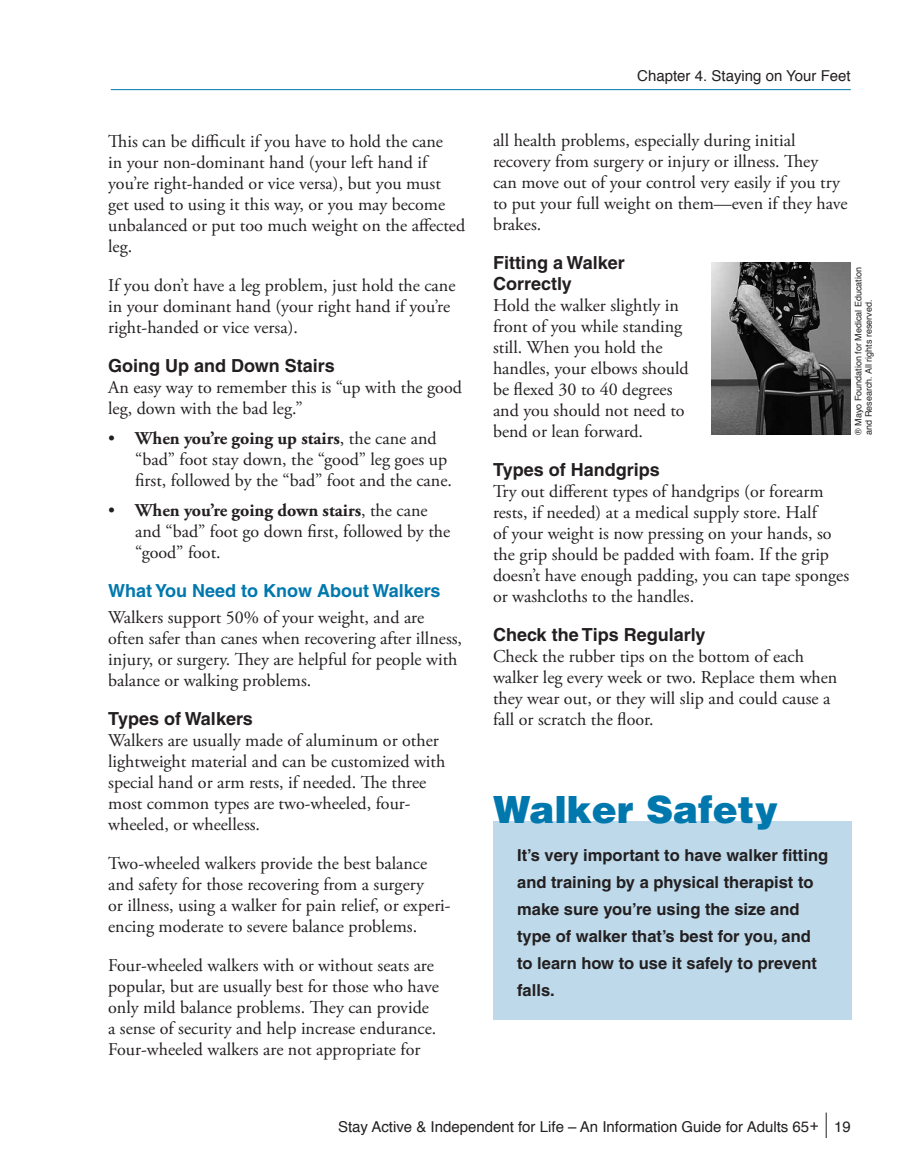
<style>
.page{position:relative;width:905px;height:1175px;background:#fff}
.page>*{position:absolute;margin:0;border:0;box-sizing:border-box;transform-origin:0 0}
.t1{font:900 37.5px "Helvetica LT";color:#0078ae}
.Body_text{font:18px/21px "Adobe Garamond Pro";color:#231f20}
.Bullet{font:18px/21px "Adobe Garamond Pro";color:#231f20}
.Subhead{font:700 18px/21px "Helvetica LT";color:#231f20}
.Subhead-PMS{font:700 18px "Helvetica LT";color:#0078ae}
.sidebar_text{font:700 16.5px/27px "Helvetica LT";color:#231f20}
.t2{font:15px "Helvetica";color:#231f20}
.t3{font:9px/10.5px "Helvetica";color:#231f20}
.s1{font-weight:700}
</style>
<div class="page">
<svg style="left:826px;top:1112px;width:1px;height:26px"></svg>
<hr style="left:111px;top:89px;width:740px;height:1px;background:#0078ae">
<div style="left:493px;top:821px;width:358px;height:198px;background:#bdd9ea"></div>
<img style="left:711px;top:263px;width:139px;height:171px">
<p class="Body_text" style="left:108px;top:132px;width:358px">This can be difficult if you have to hold the cane<br>in your non-dominant hand (your left hand if you’re right-handed or vice versa), but you must get used to using it this way, or you may become unbalanced or put too much weight on the affected leg.</p>
<p class="Body_text" style="left:108px;top:276px;width:349px">If you don’t have a leg problem, just hold the cane in your dominant hand (your right hand if you’re right-handed or vice versa).</p>
<p class="Subhead" style="left:108px;top:355px;width:228px">Going Up and Down Stairs</p>
<p class="Body_text" style="left:108px;top:378px;width:355px">An easy way to remember this is “up with the good leg, down with the bad leg.”</p>
<p class="Bullet" style="left:135px;top:429px;width:318px;text-indent:-27px">• <span class="s1">When you’re going up stairs</span>, the cane and “bad” foot stay down, the “good” leg goes up first, followed by the “bad” foot and the cane.</p>
<p class="Bullet" style="left:135px;top:501px;width:317px;text-indent:-27px">• <span class="s1">When you’re going down stairs</span>, the cane and “bad” foot go down first, followed by the “good” foot.</p>
<p class="Subhead-PMS" style="left:108px;top:580px;width:334px">What You Need to Know About Walkers</p>
<p class="Body_text" style="left:108px;top:607px;width:355px">Walkers support 50% of your weight, and are often safer than canes when recovering after illness, injury, or surgery. They are helpful for people with balance or walking problems.</p>
<p class="Subhead" style="left:108px;top:708px;width:146px">Types of Walkers</p>
<p class="Body_text" style="left:108px;top:730px;width:339px">Walkers are usually made of aluminum or other lightweight material and can be customized with special hand or arm rests, if needed. The three most common types are two-wheeled, four&shy;wheeled, or wheelless.</p>
<p class="Body_text" style="left:108px;top:853px;width:344px">Two-wheeled walkers provide the best balance and safety for those recovering from a surgery<br>or illness, using a walker for pain relief, or experi&shy;encing moderate to severe balance problems.</p>
<p class="Body_text" style="left:108px;top:955px;width:332px">Four-wheeled walkers with or without seats are popular, but are usually best for those who have only mild balance problems. They can provide a sense of security and help increase endurance.<br>Four-wheeled walkers are not appropriate for</p>
<p class="t2" style="left:637px;top:64px;width:215px">Chapter 4. Staying on Your Feet</p>
<p class="Body_text" style="left:493px;top:131px;width:356px">all health problems, especially during initial recovery from surgery or injury or illness. They<br>can move out of your control very easily if you try to put your full weight on them—even if they have brakes.</p>
<p class="Subhead" style="left:493px;top:252px;width:133px">Fitting a Walker<br>Correctly</p>
<p class="Body_text" style="left:493px;top:296px;width:197px">Hold the walker slightly in front of you while standing still. When you hold the handles, your elbows should be flexed 30 to 40 degrees and you should not need to bend or lean forward.</p>
<p class="Subhead" style="left:493px;top:459px;width:168px">Types of Handgrips</p>
<p class="Body_text" style="left:493px;top:482px;width:358px">Try out different types of handgrips (or forearm rests, if needed) at a medical supply store. Half<br>of your weight is now pressing on your hands, so the grip should be padded with foam. If the grip doesn’t have enough padding, you can tape sponges or washcloths to the handles.</p>
<p class="Subhead" style="left:493px;top:624px;width:214px">Check the Tips Regularly</p>
<p class="Body_text" style="left:493px;top:647px;width:346px">Check the rubber tips on the bottom of each walker leg every week or two. Replace them when they wear out, or they will slip and could cause a fall or scratch the floor.</p>
<p class="t3" style="left:853px;top:435px;width:169px;rotate:-90deg">® Mayo Foundation for Medical Education and Research. All rights reserved.</p>
<p class="t1" style="left:493px;top:785px;width:286px">Walker Safety</p>
<p class="sidebar_text" style="left:517px;top:841px;width:313px">It’s very important to have walker fitting and training by a physical therapist to make sure you’re using the size and type of walker that’s best for you, and to learn how to use it safely to prevent falls.</p>
<p class="t2" style="left:338px;top:1115px;width:514px">Stay Active &amp; Independent for Life – An Information Guide for Adults 65+ 19</p>
</div>
